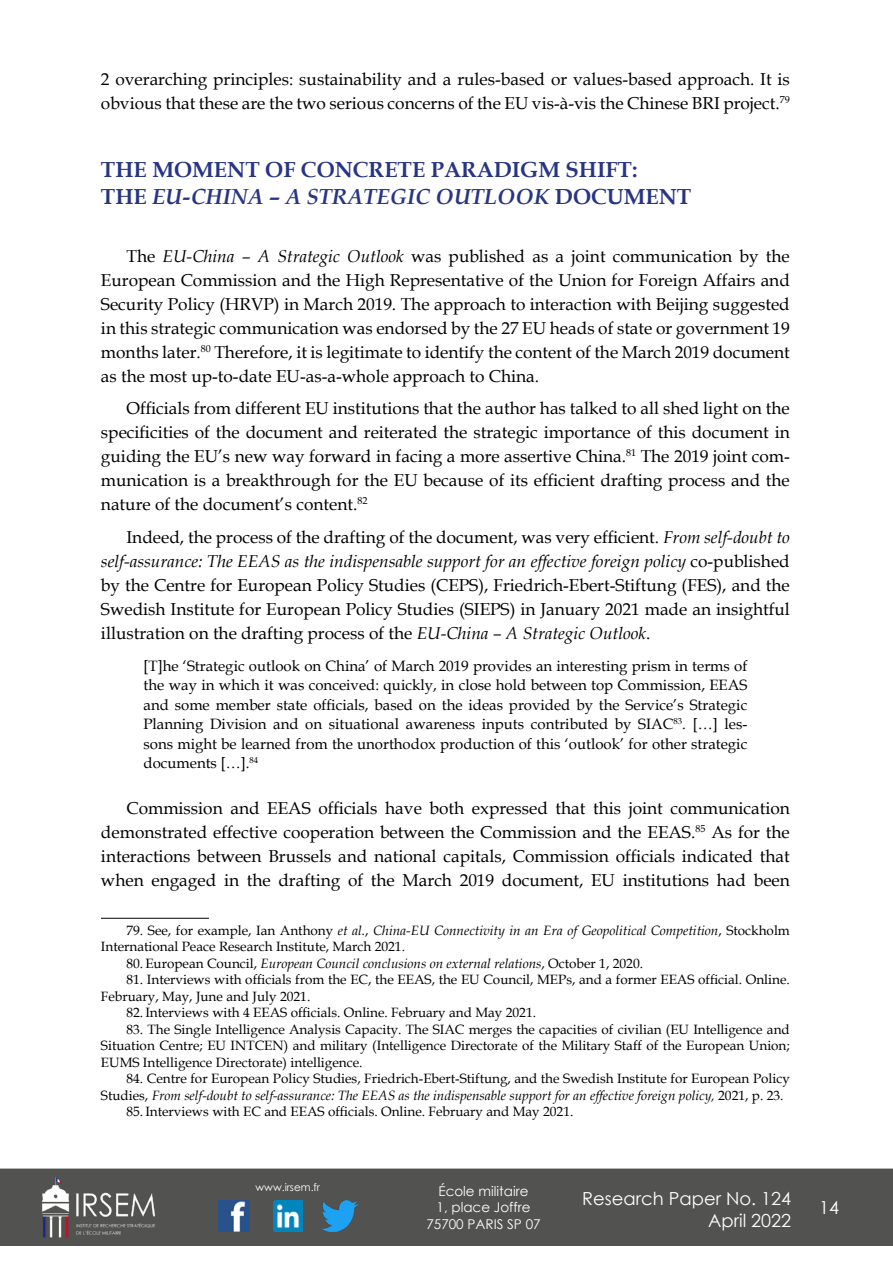
<style>
.page{position:relative;width:893px;height:1263px;background:#fff}
.page>*{position:absolute;margin:0;border:0;box-sizing:border-box;transform-origin:0 0}
.t1{font:700 21.75px/26.1px "Book Antiqua";color:#283583}
.t2{font:18px/21.6px "Century Gothic";color:#fff;text-align:right}
.t3{font:17.25px/24px "Book Antiqua";color:#000;text-align:justify}
.t4{font:15px/19.5px "Book Antiqua";color:#000;text-align:justify}
.t5{font:13.5px/16.5px "Book Antiqua";color:#000;text-align:justify}
.t6{font:italic 13.5px "Book Antiqua";color:#000}
.t7{font:13.5px/16.2px "Century Gothic";color:#fff;text-align:center}
.t8{font:10.5px "Century Gothic";color:#fff}
.s1{font-style:italic}
.s2{font-style:normal}
</style>
<div class="page">
<div style="left:0;top:1168px;width:893px;height:78px;background:#525251;border:2px solid #525251"></div>
<img style="left:39px;top:1169px;width:117px;height:76px">
<img style="left:322px;top:1200px;width:36px;height:32px">
<img style="left:218px;top:1200px;width:31px;height:32px">
<img style="left:274px;top:1200px;width:28px;height:32px">
<hr style="left:101px;top:918px;width:108px;height:1px;background:#000">
<p class="t3" style="left:101px;top:67px;width:690px">2 overarching principles: sustainability and a rules-based or values-based approach. It is obvious that these are the two serious concerns of the EU vis-à-vis the Chinese BRI project.<sup>79</sup></p>
<p class="t1" style="left:101px;top:157px;width:592px">THE MOMENT OF CONCRETE PARADIGM SHIFT:<br>THE <span class="s1">EU-CHINA – A STRATEGIC OUTLOOK</span> DOCUMENT</p>
<p class="t3" style="left:101px;top:243px;width:690px;text-indent:26px">The <span class="s1">EU-China – A Strategic Outlook</span> was published as a joint communication by the European Commission and the High Representative of the Union for Foreign Affairs and Security Policy (HRVP) in March 2019. The approach to interaction with Beijing suggested in this strategic communication was endorsed by the 27 EU heads of state or government 19 months later.<sup>80</sup> Therefore, it is legitimate to identify the content of the March 2019 document as the most up-to-date EU-as-a-whole approach to China.</p>
<p class="t3" style="left:101px;top:396px;width:690px;text-indent:26px">Officials from different EU institutions that the author has talked to all shed light on the specificities of the document and reiterated the strategic importance of this document in guiding the EU’s new way forward in facing a more assertive China.<sup>81</sup> The 2019 joint com&shy;munication is a breakthrough for the EU because of its efficient drafting process and the nature of the document’s content.<sup>82</sup></p>
<p class="t3" style="left:101px;top:524px;width:690px;text-indent:26px">Indeed, the process of the drafting of the document, was very efficient. <span class="s1">From self-doubt to self-assurance: The EEAS as the indispensable support for an effective foreign policy</span> co-published by the Centre for European Policy Studies (CEPS), Friedrich-Ebert-Stiftung (FES), and the Swedish Institute for European Policy Studies (SIEPS) in January 2021 made an insightful illustration on the drafting process of the <span class="s1">EU-China – A Strategic Outlook</span>.</p>
<p class="t4" style="left:144px;top:656px;width:605px">[T]he ‘Strategic outlook on China’ of March 2019 provides an interesting prism in terms of the way in which it was conceived: quickly, in close hold between top Commission, EEAS and some member state officials, based on the ideas provided by the Service’s Strategic Planning Division and on situational awareness inputs contributed by SIAC<sup>83</sup>. […] les&shy;sons might be learned from the unorthodox production of this ‘outlook’ for other strategic documents […].<sup>84</sup></p>
<p class="t3" style="left:101px;top:795px;width:690px;text-indent:26px">Commission and EEAS officials have both expressed that this joint communication demonstrated effective cooperation between the Commission and the EEAS.<sup>85</sup> As for the interactions between Brussels and national capitals, Commission officials indicated that when engaged in the drafting of the March 2019 document, EU institutions had been</p>
<p class="t6" style="left:126px;top:921px;width:665px"><span class="s2">79. See, for example, Ian Anthony</span> et al.<span class="s2">,</span> China-EU Connectivity in an Era of Geopolitical Competition<span class="s2">, Stockholm</span></p>
<p class="t5" style="left:101px;top:938px;width:306px">International Peace Research Institute, March 2021.</p>
<p class="t6" style="left:126px;top:954px;width:518px"><span class="s2">80.European Council,</span> European Council conclusions on external relations<span class="s2">, October 1, 2020.</span></p>
<p class="t5" style="left:126px;top:971px;width:665px">81. Interviews with officials from the EC, the EEAS, the EU Council, MEPs, and a former EEAS official. Online.</p>
<p class="t5" style="left:101px;top:987px;width:211px">February, May, June and July 2021.</p>
<p class="t5" style="left:126px;top:1004px;width:411px">82.Interviews with 4 EEAS officials. Online. February and May 2021.</p>
<p class="t5" style="left:101px;top:1020px;width:690px;text-indent:26px">83. The Single Intelligence Analysis Capacity. The SIAC merges the capacities of civilian (EU Intelligence and Situation Centre; EU INTCEN) and military (Intelligence Directorate of the Military Staff of the European Union; EUMS Intelligence Directorate) intelligence.</p>
<p class="t5" style="left:126px;top:1070px;width:665px">84. Centre for European Policy Studies, Friedrich-Ebert-Stiftung, and the Swedish Institute for European Policy</p>
<p class="t6" style="left:101px;top:1086px;width:684px"><span class="s2">Studies,</span> From self-doubt to self-assurance: The EEAS as the indispensable support for an effective foreign policy, <span class="s2">2021, p. 23.</span></p>
<p class="t5" style="left:126px;top:1103px;width:448px">85.Interviews with EC and EEAS officials. Online. February and May 2021.</p>
<p class="t8" style="left:256px;top:1179px;width:66px">www.irsem.fr</p>
<p class="t7" style="left:426px;top:1183px;width:116px">École militaire<br>1, place Joffre<br>75700 PARIS SP 07</p>
<p class="t2" style="left:582px;top:1187px;width:210px">Research Paper No. 124<br>April 2022</p>
<p class="t2" style="left:819px;top:1196px;width:21px">14</p>
</div>
